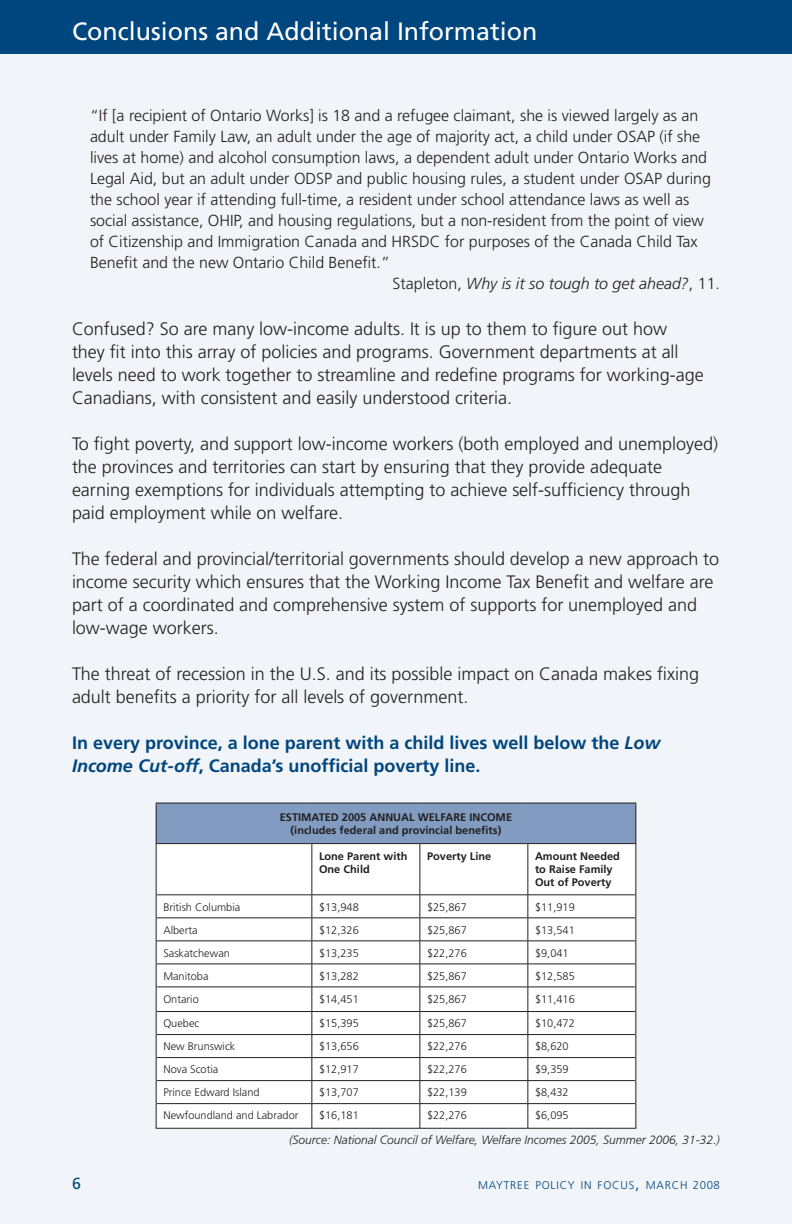
<style>
.page{position:relative;width:792px;height:1224px;background:#fff}
.page>*{position:absolute;margin:0;border:0;box-sizing:border-box;transform-origin:0 0}
.BODY{font:25px "Frutiger";color:#fff}
.BODY-2{font:300 18px/23px "Frutiger";color:#231f20}
.Blue_content_heading{font:700 18px/23px "Frutiger";color:#00467e}
.BODY-3{font:300 16px/21px "Frutiger";color:#231f20}
.BODY-4{font:italic 300 16px "Frutiger";color:#231f20}
.t1{font:16px "Frutiger";color:#00467e}
.BODY-5{font:italic 300 12px "Frutiger";color:#231f20}
.t2{font:300 11.2px "Frutiger";letter-spacing:.07em;color:#00467e}
.t3{font:300 11px "Frutiger";color:#231f20}
.t4{font:700 11px/13.2px "Frutiger";color:#231f20}
.s1{font-style:normal}
.s2{font-style:italic}
.s3{font-size:16px}
.s4{font-size:11.4px}
</style>
<div class="page">
<div style="left:0;top:52px;width:792px;height:1172px;background:#eff2f7"></div>
<div style="left:0;top:0;width:792px;height:53px;background:#00467e"></div>
<div style="left:156px;top:803px;width:480px;height:41px;background:#829bc1"></div>
<div style="left:157px;top:844px;width:478px;height:284px;background:#fff"></div>
<hr style="left:156px;top:844px;width:1px;height:51px;background:#231f20">
<hr style="left:635px;top:844px;width:1px;height:51px;background:#231f20">
<svg style="left:156px;top:895px;width:1px;height:233px"></svg>
<svg style="left:635px;top:895px;width:1px;height:233px"></svg>
<hr style="left:312px;top:844px;width:1px;height:51px;background:#231f20">
<hr style="left:420px;top:844px;width:1px;height:51px;background:#231f20">
<hr style="left:528px;top:844px;width:1px;height:51px;background:#231f20">
<hr style="left:157px;top:894px;width:155px;height:1px;background:#231f20">
<hr style="left:312px;top:894px;width:108px;height:1px;background:#231f20">
<hr style="left:420px;top:894px;width:108px;height:1px;background:#231f20">
<hr style="left:528px;top:894px;width:107px;height:1px;background:#231f20">
<hr style="left:157px;top:917px;width:155px;height:1px;background:#231f20">
<hr style="left:312px;top:917px;width:108px;height:1px;background:#231f20">
<hr style="left:420px;top:917px;width:108px;height:1px;background:#231f20">
<hr style="left:528px;top:917px;width:107px;height:1px;background:#231f20">
<hr style="left:157px;top:941px;width:155px;height:1px;background:#231f20">
<hr style="left:312px;top:941px;width:108px;height:1px;background:#231f20">
<hr style="left:420px;top:941px;width:108px;height:1px;background:#231f20">
<hr style="left:528px;top:941px;width:107px;height:1px;background:#231f20">
<hr style="left:157px;top:964px;width:155px;height:1px;background:#231f20">
<hr style="left:312px;top:964px;width:108px;height:1px;background:#231f20">
<hr style="left:420px;top:964px;width:108px;height:1px;background:#231f20">
<hr style="left:528px;top:964px;width:107px;height:1px;background:#231f20">
<hr style="left:157px;top:987px;width:155px;height:1px;background:#231f20">
<hr style="left:312px;top:987px;width:108px;height:1px;background:#231f20">
<hr style="left:420px;top:987px;width:108px;height:1px;background:#231f20">
<hr style="left:528px;top:987px;width:107px;height:1px;background:#231f20">
<hr style="left:157px;top:1011px;width:155px;height:1px;background:#231f20">
<hr style="left:312px;top:1011px;width:108px;height:1px;background:#231f20">
<hr style="left:420px;top:1011px;width:108px;height:1px;background:#231f20">
<hr style="left:528px;top:1011px;width:107px;height:1px;background:#231f20">
<hr style="left:157px;top:1034px;width:155px;height:1px;background:#231f20">
<hr style="left:312px;top:1034px;width:108px;height:1px;background:#231f20">
<hr style="left:420px;top:1034px;width:108px;height:1px;background:#231f20">
<hr style="left:528px;top:1034px;width:107px;height:1px;background:#231f20">
<hr style="left:157px;top:1057px;width:155px;height:1px;background:#231f20">
<hr style="left:312px;top:1057px;width:108px;height:1px;background:#231f20">
<hr style="left:420px;top:1057px;width:108px;height:1px;background:#231f20">
<hr style="left:528px;top:1057px;width:107px;height:1px;background:#231f20">
<hr style="left:157px;top:1080px;width:155px;height:1px;background:#231f20">
<hr style="left:312px;top:1080px;width:108px;height:1px;background:#231f20">
<hr style="left:420px;top:1080px;width:108px;height:1px;background:#231f20">
<hr style="left:528px;top:1080px;width:107px;height:1px;background:#231f20">
<hr style="left:157px;top:1103px;width:155px;height:1px;background:#231f20">
<hr style="left:312px;top:1103px;width:108px;height:1px;background:#231f20">
<svg style="left:312px;top:895px;width:1px;height:233px"></svg>
<hr style="left:420px;top:1103px;width:108px;height:1px;background:#231f20">
<svg style="left:420px;top:895px;width:1px;height:233px"></svg>
<hr style="left:528px;top:1103px;width:107px;height:1px;background:#231f20">
<svg style="left:528px;top:895px;width:1px;height:233px"></svg>
<hr style="left:156px;top:1128px;width:156px;height:1px;background:#231f20">
<hr style="left:312px;top:1128px;width:108px;height:1px;background:#231f20">
<hr style="left:420px;top:1128px;width:108px;height:1px;background:#231f20">
<hr style="left:528px;top:1128px;width:108px;height:1px;background:#231f20">
<hr style="left:156px;top:803px;width:156px;height:1px;background:#231f20">
<hr style="left:156px;top:804px;width:1px;height:39px;background:#231f20">
<hr style="left:312px;top:803px;width:108px;height:1px;background:#231f20">
<hr style="left:420px;top:803px;width:108px;height:1px;background:#231f20">
<hr style="left:528px;top:803px;width:108px;height:1px;background:#231f20">
<hr style="left:635px;top:804px;width:1px;height:39px;background:#231f20">
<hr style="left:156px;top:843px;width:156px;height:1px;background:#231f20">
<hr style="left:312px;top:843px;width:108px;height:1px;background:#231f20">
<hr style="left:420px;top:843px;width:108px;height:1px;background:#231f20">
<hr style="left:528px;top:843px;width:108px;height:1px;background:#231f20">
<p class="BODY" style="left:72px;top:17px;width:467px">Conclusions and Additional Information</p>
<p class="BODY-3" style="left:90px;top:104px;width:623px">“If [a recipient of Ontario Works] is 18 and a refugee claimant, she is viewed largely as an adult under Family Law, an adult under the age of majority act, a child under OSAP (if she lives at home) and alcohol consumption laws, a dependent adult under Ontario Works and Legal Aid, but an adult under ODSP and public housing rules, a student under OSAP during the school year if attending full-time, a resident under school attendance laws as well as social assistance, OHIP, and housing regulations, but a non-resident from the point of view of Citizenship and Immigration Canada and HRSDC for purposes of the Canada Child Tax Benefit and the new Ontario Child Benefit.”</p>
<p class="BODY-4" style="left:393px;top:274px;width:329px"><span class="s1">Stapleton,</span> Why is it so tough to get ahead?<span class="s1">, 11.</span></p>
<p class="BODY-2" style="left:72px;top:317px;width:633px">Confused? So are many low-income adults. It is up to them to figure out how they fit into this array of policies and programs. Government departments at all levels need to work together to streamline and redefine programs for working-age Canadians, with consistent and easily understood criteria.</p>
<p class="BODY-2" style="left:72px;top:432px;width:648px">To fight poverty, and support low-income workers (both employed and unemployed) the provinces and territories can start by ensuring that they provide adequate earning exemptions for individuals attempting to achieve self-sufficiency through paid employment while on welfare.</p>
<p class="BODY-2" style="left:72px;top:547px;width:649px">The federal and provincial/territorial governments should develop a new approach to income security which ensures that the Working Income Tax Benefit and welfare are part of a coordinated and comprehensive system of supports for unemployed and low-wage workers.</p>
<p class="BODY-2" style="left:72px;top:662px;width:629px">The threat of recession in the U.S. and its possible impact on Canada makes fixing adult benefits a priority for all levels of government.</p>
<p class="Blue_content_heading" style="left:72px;top:731px;width:590px">In every province, a lone parent with a child lives well below the <span class="s2">Low<br>Income Cut-off</span>, Canada’s unofficial poverty line.</p>
<p class="t4" style="left:280px;top:810px;width:174px">ESTIMATED 2005 ANNUAL WELFARE</p>
<p class="t4" style="left:291px;top:810px;width:221px;text-indent:179px">INCOME (includes federal and provincial benefits)</p>
<p class="t4" style="left:319px;top:849px;width:90px">Lone Parent with</p>
<p class="t4" style="left:319px;top:862px;width:52px">One Child</p>
<p class="t4" style="left:427px;top:849px;width:66px">Poverty Line</p>
<p class="t4" style="left:535px;top:849px;width:86px">Amount Needed to Raise Family<br>Out of Poverty</p>
<p class="t3" style="left:163px;top:901px;width:79px">British Columbia</p>
<p class="t3" style="left:319px;top:901px;width:41px">$13,948</p>
<p class="t3" style="left:427px;top:901px;width:41px">$25,867</p>
<p class="t3" style="left:535px;top:901px;width:41px">$11,919</p>
<p class="t3" style="left:163px;top:924px;width:36px">Alberta</p>
<p class="t3" style="left:319px;top:924px;width:41px">$12,326</p>
<p class="t3" style="left:427px;top:924px;width:41px">$25,867</p>
<p class="t3" style="left:535px;top:924px;width:41px">$13,541</p>
<p class="t3" style="left:163px;top:947px;width:68px">Saskatchewan</p>
<p class="t3" style="left:319px;top:947px;width:41px">$13,235</p>
<p class="t3" style="left:427px;top:947px;width:41px">$22,276</p>
<p class="t3" style="left:535px;top:947px;width:35px">$9,041</p>
<p class="t3" style="left:163px;top:970px;width:47px">Manitoba</p>
<p class="t3" style="left:319px;top:970px;width:41px">$13,282</p>
<p class="t3" style="left:427px;top:970px;width:41px">$25,867</p>
<p class="t3" style="left:535px;top:970px;width:41px">$12,585</p>
<p class="t3" style="left:163px;top:993px;width:37px">Ontario</p>
<p class="t3" style="left:319px;top:993px;width:41px">$14,451</p>
<p class="t3" style="left:427px;top:993px;width:41px">$25,867</p>
<p class="t3" style="left:535px;top:993px;width:41px">$11,416</p>
<p class="t3" style="left:163px;top:1017px;width:38px">Quebec</p>
<p class="t3" style="left:319px;top:1017px;width:41px">$15,395</p>
<p class="t3" style="left:427px;top:1017px;width:41px">$25,867</p>
<p class="t3" style="left:535px;top:1017px;width:41px">$10,472</p>
<p class="t3" style="left:163px;top:1040px;width:74px">New Brunswick</p>
<p class="t3" style="left:319px;top:1040px;width:41px">$13,656</p>
<p class="t3" style="left:427px;top:1040px;width:41px">$22,276</p>
<p class="t3" style="left:535px;top:1040px;width:35px">$8,620</p>
<p class="t3" style="left:163px;top:1063px;width:56px">Nova Scotia</p>
<p class="t3" style="left:319px;top:1063px;width:41px">$12,917</p>
<p class="t3" style="left:427px;top:1063px;width:41px">$22,276</p>
<p class="t3" style="left:535px;top:1063px;width:35px">$9,359</p>
<p class="t3" style="left:163px;top:1086px;width:98px">Prince Edward Island</p>
<p class="t3" style="left:319px;top:1086px;width:41px">$13,707</p>
<p class="t3" style="left:427px;top:1086px;width:41px">$22,139</p>
<p class="t3" style="left:535px;top:1086px;width:35px">$8,432</p>
<p class="t3" style="left:163px;top:1109px;width:137px">Newfoundland and Labrador</p>
<p class="t3" style="left:319px;top:1109px;width:41px">$16,181</p>
<p class="t3" style="left:427px;top:1109px;width:41px">$22,276</p>
<p class="t3" style="left:535px;top:1109px;width:35px">$6,095</p>
<p class="BODY-5" style="left:289px;top:1133px;width:432px">(Source: National Council of Welfare, Welfare Incomes 2005, Summer 2006, 31-32.)</p>
<p class="t1" style="left:72px;top:1174px;width:10px">6</p>
<p class="t2" style="left:478px;top:1178px;width:243px">MAYTREE POLICY IN FOCUS<span class="s3">,</span> MARCH <span class="s4">2008</span></p>
</div>
